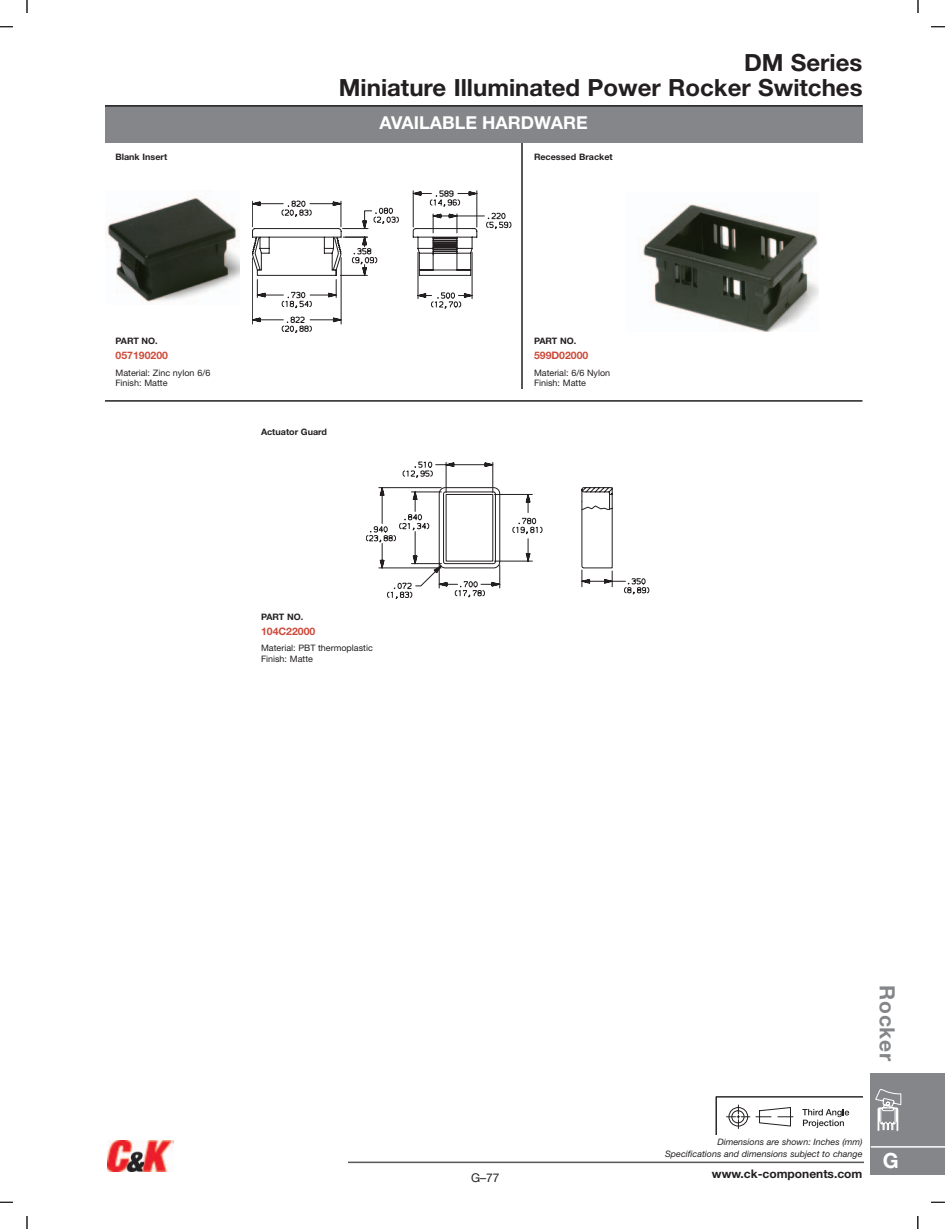
<style>
.page{position:relative;width:945px;height:1229px;background:#fff}
.page>*{position:absolute;margin:0;border:0;box-sizing:border-box;transform-origin:0 0}
.t1{font:700 23.7px/25.2px "Helvetica Neue";color:#231f20;text-align:right}
.t2{font:700 21px "Helvetica Neue";letter-spacing:.03em;color:#848689}
.t3{font:700 21px "Helvetica Neue";color:#fff}
.t4{font:700 17.85px "Helvetica Neue";color:#fff}
.t5{font:12px "Helvetica Neue";color:#231f20}
.t6{font:700 11.85px "Helvetica Neue";color:#231f20}
.t7{font:700 10.35px "Helvetica Neue";color:#cd4b3b}
.t8{font:8.85px/10.4px "Helvetica Neue";color:#231f20}
.t9{font:italic 8.85px/11.9px "Helvetica Neue";color:#231f20;text-align:right}
.t10{font:700 8.85px "Helvetica Neue";color:#231f20}
</style>
<div class="page">
<svg style="left:716px;top:1096px;width:146px;height:38px"></svg>
<div style="left:105px;top:106px;width:757px;height:37px;background:#848689"></div>
<img style="left:107px;top:197px;width:133px;height:105px">
<img style="left:643px;top:204px;width:176px;height:127px">
<svg style="left:252px;top:190px;width:259px;height:143px"></svg>
<svg style="left:366px;top:461px;width:283px;height:138px"></svg>
<hr style="left:105px;top:400px;width:757px;height:1px;background:#231f20">
<hr style="left:521px;top:143px;width:2px;height:246px;background:#231f20">
<hr style="left:105px;top:105px;width:757px;height:2px;background:#231f20">
<div style="left:871px;top:1072px;width:74px;height:102px;background:#848689"></div>
<hr style="left:871px;top:1146px;width:74px;height:1px;background:#fff">
<svg style="left:875px;top:1089px;width:27px;height:42px"></svg>
<hr style="left:348px;top:1161px;width:516px;height:2px;background:#57585a">
<img style="left:107px;top:1140px;width:67px;height:31px">
<svg style="left:0;top:0;width:28px;height:27px"></svg>
<svg style="left:0;top:1201px;width:28px;height:27px"></svg>
<svg style="left:917px;top:1201px;width:28px;height:27px"></svg>
<svg style="left:918px;top:0;width:27px;height:27px"></svg>
<div style="left:14px;top:13px;width:26px;height:27px;background:#fff"></div>
<div style="left:904px;top:13px;width:28px;height:27px;background:#fff"></div>
<div style="left:14px;top:1188px;width:26px;height:27px;background:#fff"></div>
<div style="left:904px;top:1188px;width:28px;height:27px;background:#fff"></div>
<p class="t10" style="left:116px;top:153px;width:53px">Blank Insert</p>
<h1 class="t1" style="left:339px;top:52px;width:525px">DM Series<br>Miniature Illuminated Power Rocker Switches</h1>
<h3 class="t4" style="left:380px;top:116px;width:210px">AVAILABLE HARDWARE</h3>
<p class="t10" style="left:534px;top:153px;width:80px">Recessed Bracket</p>
<p class="t10" style="left:116px;top:338px;width:44px">PART NO.</p>
<p class="t7" style="left:116px;top:352px;width:54px">057190200</p>
<p class="t8" style="left:116px;top:368px;width:96px">Material: Zinc nylon 6/6<br>Finish: Matte</p>
<p class="t10" style="left:261px;top:429px;width:68px">Actuator Guard</p>
<p class="t10" style="left:261px;top:614px;width:44px">PART NO.</p>
<p class="t7" style="left:261px;top:627px;width:56px">104C22000</p>
<p class="t8" style="left:261px;top:644px;width:113px">Material: PBT thermoplastic<br>Finish: Matte</p>
<p class="t10" style="left:534px;top:338px;width:44px">PART NO.</p>
<p class="t7" style="left:534px;top:352px;width:56px">599D02000</p>
<p class="t8" style="left:534px;top:368px;width:78px">Material: 6/6 Nylon<br>Finish: Matte</p>
<h3 class="t5" style="left:471px;top:1173px;width:30px">G–77</h3>
<h2 class="t2" style="left:895px;top:985px;width:77px;rotate:90deg">Rocker</h2>
<p class="t9" style="left:665px;top:1136px;width:199px">Dimensions are shown: Inches (mm)<br>Specifications and dimensions subject to change</p>
<h3 class="t6" style="left:712px;top:1169px;width:152px">www.ck-components.com</h3>
<h2 class="t3" style="left:883px;top:1153px;width:17px">G</h2>
</div>
